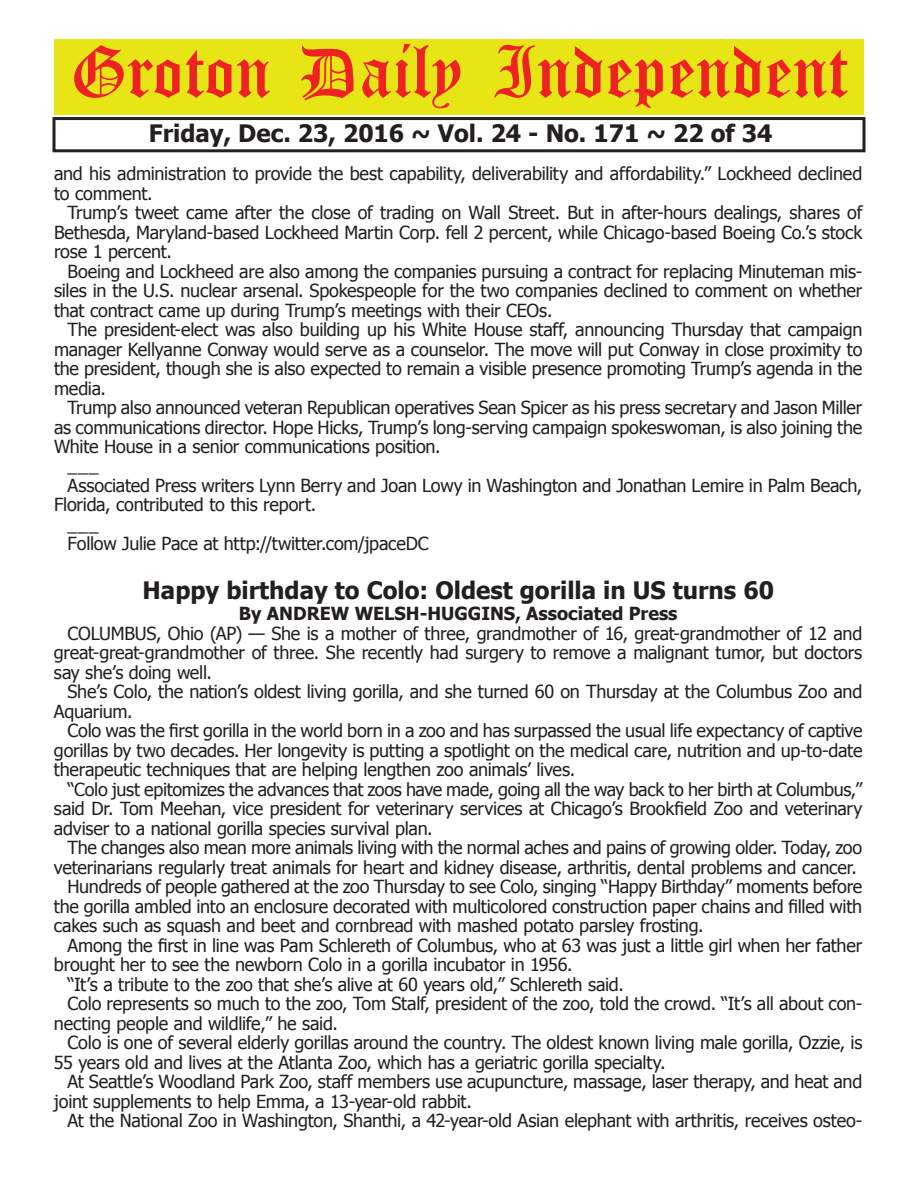
<style>
.page{position:relative;width:918px;height:1188px;background:#fff}
.page>*{position:absolute;margin:0;border:0;box-sizing:border-box;transform-origin:0 0}
.t1{font:54px "Old English Five";color:#ee2123}
.t2{font:700 24px "Tahoma";color:#231f20}
.t3{font:18px/19.5px "Tahoma";letter-spacing:-.015em;color:#231f20;text-align:justify}
.t4{font:700 18px "Tahoma";color:#231f20}
</style>
<div class="page">
<div style="left:52px;top:117px;width:814px;height:35px;border:3px solid #231f20"></div>
<div style="left:54px;top:40px;width:810px;height:75px;background:#e7e515"></div>
<h1 class="t1" style="left:70px;top:47px;width:779px">Groton Daily Independent</h1>
<h2 class="t2" style="left:149px;top:116px;width:625px">Friday, Dec. 23, 2016 ~ Vol. 24 - No. 171 ~ 22 of 34</h2>
<p class="t3" style="left:54px;top:163px;width:810px">and his administration to provide the best capability, deliverability and affordability.” Lockheed declined to comment.</p>
<p class="t3" style="left:54px;top:202px;width:810px;text-indent:14px">Trump’s tweet came after the close of trading on Wall Street. But in after-hours dealings, shares of Bethesda, Maryland-based Lockheed Martin Corp. fell 2 percent, while Chicago-based Boeing Co.’s stock rose 1 percent.</p>
<p class="t3" style="left:54px;top:260px;width:810px;text-indent:14px">Boeing and Lockheed are also among the companies pursuing a contract for replacing Minuteman mis&shy;siles in the U.S. nuclear arsenal. Spokespeople for the two companies declined to comment on whether that contract came up during Trump’s meetings with their CEOs.</p>
<p class="t3" style="left:54px;top:319px;width:810px;text-indent:14px">The president-elect was also building up his White House staff, announcing Thursday that campaign manager Kellyanne Conway would serve as a counselor. The move will put Conway in close proximity to the president, though she is also expected to remain a visible presence promoting Trump’s agenda in the media.</p>
<p class="t3" style="left:68px;top:397px;width:796px">Trump also announced veteran Republican operatives Sean Spicer as his press secretary and Jason Miller</p>
<p class="t3" style="left:54px;top:416px;width:810px">as communications director. Hope Hicks, Trump’s long-serving campaign spokeswoman, is also joining the</p>
<p class="t3" style="left:54px;top:436px;width:388px">White House in a senior communications position.</p>
<p class="t3" style="left:68px;top:455px;width:33px">___</p>
<p class="t3" style="left:68px;top:475px;width:796px">Associated Press writers Lynn Berry and Joan Lowy in Washington and Jonathan Lemire in Palm Beach,</p>
<p class="t3" style="left:54px;top:494px;width:264px">Florida, contributed to this report.</p>
<p class="t3" style="left:68px;top:514px;width:33px">___</p>
<p class="t3" style="left:68px;top:533px;width:363px">Follow Julie Pace at http://twitter.com/jpaceDC</p>
<h2 class="t2" style="left:143px;top:573px;width:633px">Happy birthday to Colo: Oldest gorilla in US turns 60</h2>
<p class="t4" style="left:239px;top:601px;width:440px">By ANDREW WELSH-HUGGINS, Associated Press</p>
<p class="t3" style="left:54px;top:623px;width:810px;text-indent:14px">COLUMBUS, Ohio (AP) — She is a mother of three, grandmother of 16, great-grandmother of 12 and great-great-grandmother of three. She recently had surgery to remove a malignant tumor, but doctors say she’s doing well.</p>
<p class="t3" style="left:54px;top:681px;width:810px;text-indent:14px">She’s Colo, the nation’s oldest living gorilla, and she turned 60 on Thursday at the Columbus Zoo and<br>Aquarium.</p>
<p class="t3" style="left:54px;top:720px;width:810px;text-indent:14px">Colo was the first gorilla in the world born in a zoo and has surpassed the usual life expectancy of captive gorillas by two decades. Her longevity is putting a spotlight on the medical care, nutrition and up-to-date therapeutic techniques that are helping lengthen zoo animals’ lives.</p>
<p class="t3" style="left:54px;top:779px;width:810px;text-indent:14px">“Colo just epitomizes the advances that zoos have made, going all the way back to her birth at Columbus,” said Dr. Tom Meehan, vice president for veterinary services at Chicago’s Brookfield Zoo and veterinary adviser to a national gorilla species survival plan.</p>
<p class="t3" style="left:67px;top:837px;width:796px">The changes also mean more animals living with the normal aches and pains of growing older. Today, zoo</p>
<p class="t3" style="left:54px;top:857px;width:804px">veterinarians regularly treat animals for heart and kidney disease, arthritis, dental problems and cancer.</p>
<p class="t3" style="left:67px;top:876px;width:796px">Hundreds of people gathered at the zoo Thursday to see Colo, singing “Happy Birthday” moments before</p>
<p class="t3" style="left:54px;top:896px;width:810px">the gorilla ambled into an enclosure decorated with multicolored construction paper chains and filled with</p>
<p class="t3" style="left:54px;top:915px;width:651px">cakes such as squash and beet and cornbread with mashed potato parsley frosting.</p>
<p class="t3" style="left:67px;top:935px;width:796px">Among the first in line was Pam Schlereth of Columbus, who at 63 was just a little girl when her father</p>
<p class="t3" style="left:54px;top:954px;width:520px">brought her to see the newborn Colo in a gorilla incubator in 1956.</p>
<p class="t3" style="left:67px;top:974px;width:558px">“It’s a tribute to the zoo that she’s alive at 60 years old,” Schlereth said.</p>
<p class="t3" style="left:67px;top:993px;width:796px">Colo represents so much to the zoo, Tom Stalf, president of the zoo, told the crowd. “It’s all about con-</p>
<p class="t3" style="left:54px;top:1013px;width:286px">necting people and wildlife,” he said.</p>
<p class="t3" style="left:67px;top:1032px;width:797px">Colo is one of several elderly gorillas around the country. The oldest known living male gorilla, Ozzie, is</p>
<p class="t3" style="left:54px;top:1052px;width:613px">55 years old and lives at the Atlanta Zoo, which has a geriatric gorilla specialty.</p>
<p class="t3" style="left:67px;top:1071px;width:796px">At Seattle’s Woodland Park Zoo, staff members use acupuncture, massage, laser therapy, and heat and</p>
<p class="t3" style="left:54px;top:1091px;width:419px">joint supplements to help Emma, a 13-year-old rabbit.</p>
<p class="t3" style="left:67px;top:1110px;width:796px">At the National Zoo in Washington, Shanthi, a 42-year-old Asian elephant with arthritis, receives osteo-</p>
</div>
